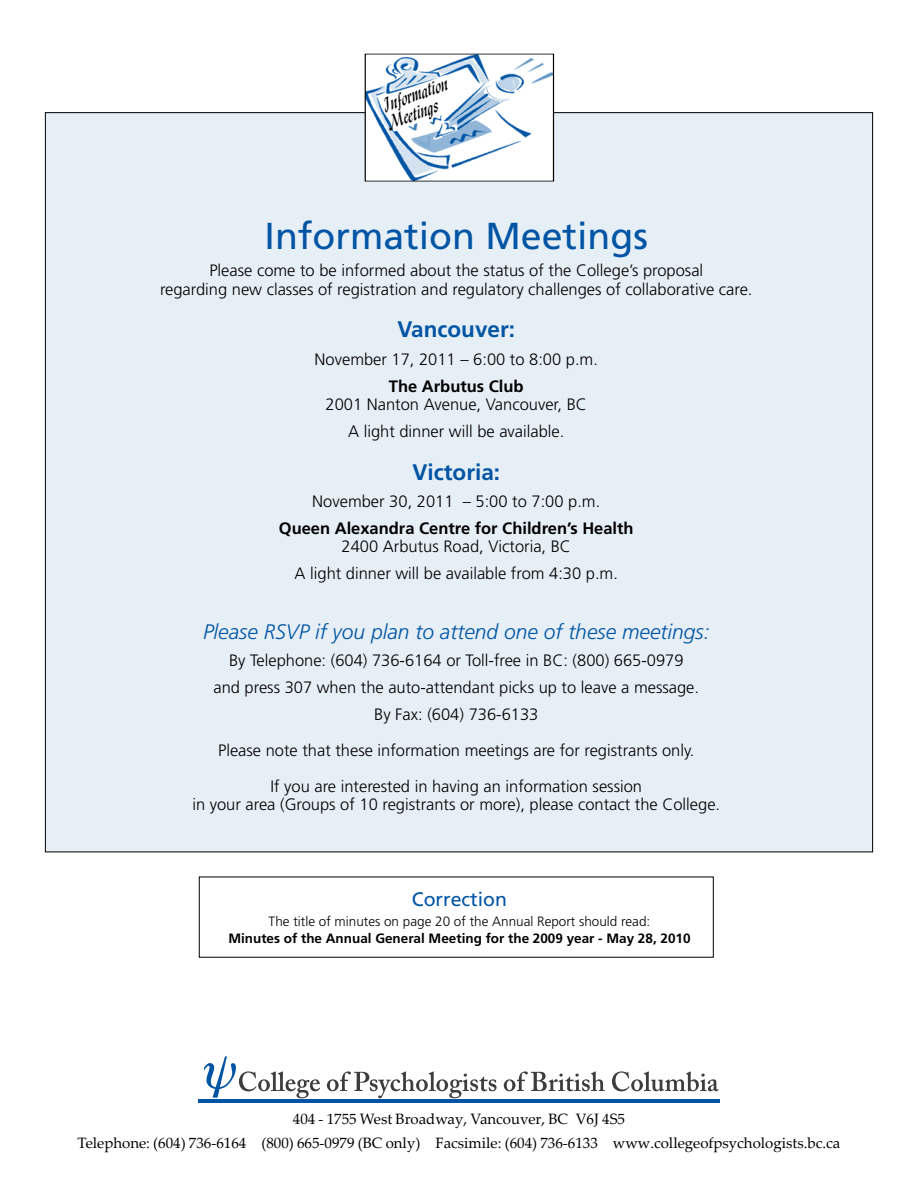
<style>
.page{position:relative;width:918px;height:1188px;background:#fff}
.page>*{position:absolute;margin:0;border:0;box-sizing:border-box;transform-origin:0 0}
.t1{font:37.5px "Frutiger";color:#0054a4}
.t2{font:700 22.5px "Frutiger";color:#0054a4}
.t3{font:italic 300 21px "Frutiger";color:#0054a4}
.t4{font:19.5px "Frutiger";color:#0054a4}
.t5{font:18px/18px "Lydian Cursive BT";color:#000;scale:.9 1}
.t6{font:300 16.5px/27.2px "Frutiger";color:#000;text-align:center}
.t7{font:700 16.5px "Frutiger";color:#000}
.t8{font:15px/24px "Palatino Linotype";color:#000;text-align:center}
.t9{font:700 13.5px "Frutiger";color:#000}
.t10{font:300 13.5px "Frutiger";color:#000}
</style>
<div class="page">
<hr style="left:199px;top:1099px;width:521px;height:4px;background:#0054a4">
<svg style="left:204px;top:1056px;width:116px;height:42px"></svg>
<svg style="left:327px;top:1071px;width:170px;height:27px"></svg>
<svg style="left:504px;top:1071px;width:101px;height:20px"></svg>
<svg style="left:612px;top:1071px;width:107px;height:20px"></svg>
<div style="left:45px;top:113px;width:828px;height:739px;background:#e6eef6"></div>
<img style="left:367px;top:56px;width:185px;height:123px">
<div style="left:365px;top:54px;width:189px;height:127px;border:1px solid #000"></div>
<svg style="left:382px;top:75px;width:76px;height:57px"></svg>
<p class="t5" style="left:381px;top:97px;width:77px;rotate:-20deg">Information<br>Meetings</p>
<h1 class="t1" style="left:265px;top:214px;width:385px">I nformation Meetings</h1>
<p class="t6" style="left:160px;top:262px;width:594px;line-height:18.1px">Please come to be informed about the status of the College’s proposal<br>regarding new classes of registration and regulatory challenges of collaborative care.</p>
<h2 class="t2" style="left:398px;top:316px;width:119px">Vancouver:</h2>
<p class="t6" style="left:315px;top:345px;width:285px">November 17, 2011 – 6:00 to 8:00 p.m.</p>
<p class="t7" style="left:389px;top:376px;width:136px">The Arbutus Club</p>
<p class="t6" style="left:326px;top:390px;width:263px">2001 Nanton Avenue, Vancouver, BC<br>A light dinner will be available.</p>
<h2 class="t2" style="left:412px;top:459px;width:89px">Victoria:</h2>
<p class="t6" style="left:312px;top:488px;width:289px">November 30, 2011 – 5:00 to 7:00 p.m.</p>
<p class="t7" style="left:279px;top:519px;width:356px">Queen Alexandra Centre for Children’s Health</p>
<p class="t6" style="left:295px;top:533px;width:325px">2400 Arbutus Road, Victoria, BC<br>A light dinner will be available from 4:30 p.m.</p>
<p class="t3" style="left:203px;top:619px;width:508px">Please RSVP if you plan to attend one of these meetings:</p>
<p class="t6" style="left:213px;top:646px;width:487px">By Telephone: (604) 736-6164 or Toll-free in BC: (800) 665-0979<br>and press 307 when the auto-attendant picks up to leave a message.<br>By Fax: (604) 736-6133</p>
<p class="t6" style="left:218px;top:732px;width:478px;line-height:36.2px">Please note that these information meetings are for registrants only.<br>If you are interested in having an information session</p>
<p class="t6" style="left:192px;top:791px;width:529px">in your area (Groups of 10 registrants or more), please contact the College.</p>
<p class="t4" style="left:412px;top:887px;width:97px">Correction</p>
<p class="t10" style="left:269px;top:914px;width:383px">The title of minutes on page 20 of the Annual Report should read:</p>
<p class="t9" style="left:228px;top:930px;width:464px">Minutes of the Annual General Meeting for the 2009 year - May 28, 2010</p>
<p class="t8" style="left:78px;top:1107px;width:764px">404 - 1755 West Broadway, Vancouver, BC V6J 4S5<br>Telephone: (604) 736-6164 (800) 665-0979 (BC only) Facsimile: (604) 736-6133 www.collegeofpsychologists.bc.ca</p>
</div>
